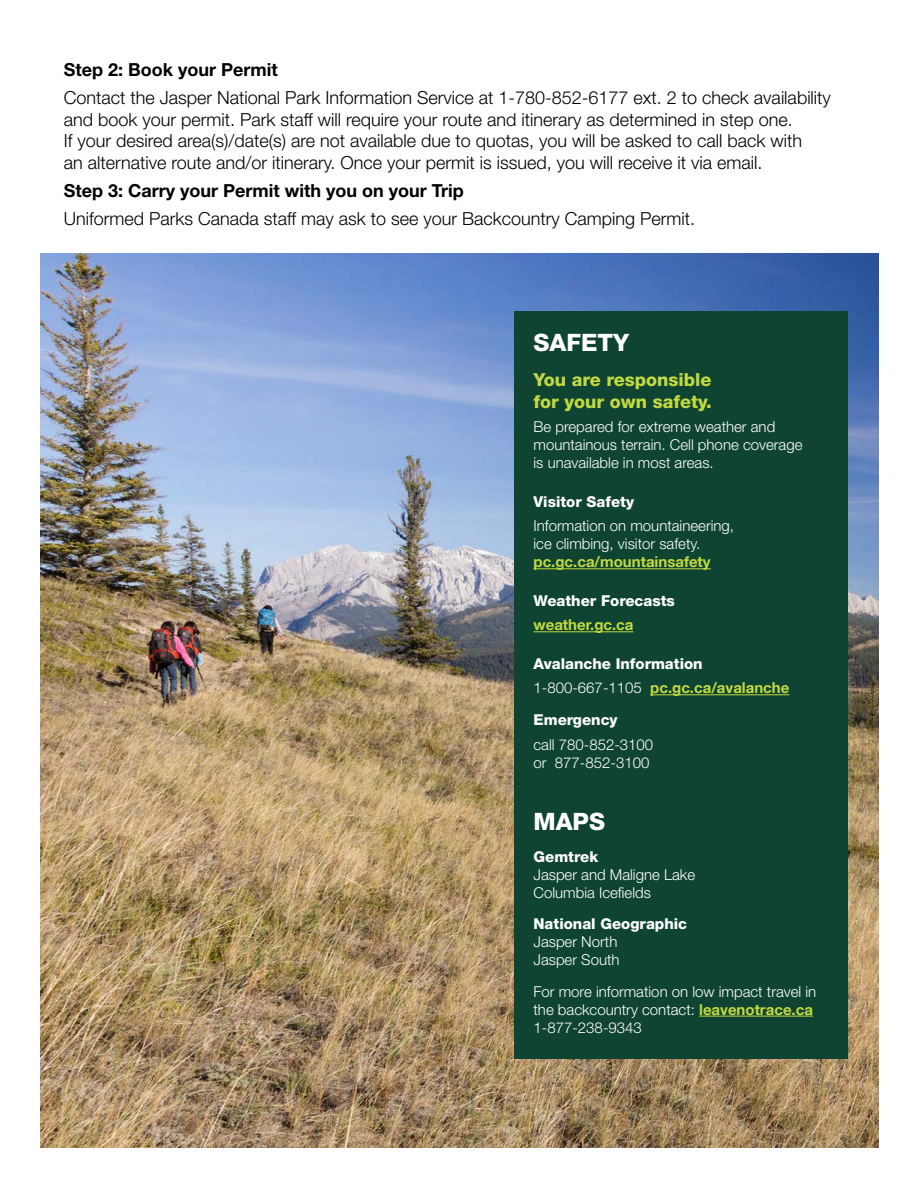
<style>
.page{position:relative;width:918px;height:1188px;background:#fff}
.page>*{position:absolute;margin:0;border:0;box-sizing:border-box;transform-origin:0 0}
.t1{font:800 24px "Helvetica Neue LT Std";color:#fff}
.t2{font:300 18px/21.6px "Helvetica Neue LT Std";color:#000}
.t3{font:700 18px "Helvetica Neue LT Std";color:#000}
.t4{font:800 18px/21.6px "Helvetica Neue LT Std";color:#c3d941}
.t5{font:300 15px/18px "Helvetica Neue LT Std";color:#fff}
.t6{font:800 15px "Helvetica Neue LT Std";color:#fff}
.t7{font:700 15px "Helvetica Neue LT";color:#c3d941}
.s1{font-family:"Helvetica Neue LT Std";font-weight:300;color:#fff}
.s2{font-family:"Helvetica Neue LT";font-weight:700;color:#c3d941}
</style>
<div class="page">
<img style="left:40px;top:254px;width:838px;height:894px">
<div style="left:514px;top:311px;width:334px;height:747px;background:#0e4431"></div>
<hr style="left:534px;top:568px;width:177px;height:1px;background:#c3d941">
<hr style="left:534px;top:631px;width:100px;height:1px;background:#c3d941">
<hr style="left:650px;top:694px;width:139px;height:1px;background:#c3d941">
<hr style="left:699px;top:1016px;width:114px;height:1px;background:#c3d941">
<p class="t3" style="left:64px;top:58px;width:216px">Step 2: Book your Permit</p>
<p class="t2" style="left:64px;top:86px;width:769px">Contact the Jasper National Park Information Service at 1-780-852-6177 ext. 2 to check availability and book your permit. Park staff will require your route and itinerary as determined in step one.<br>If your desired area(s)/date(s) are not available due to quotas, you will be asked to call back with<br>an alternative route and/or itinerary. Once your permit is issued, you will receive it via email.</p>
<p class="t3" style="left:64px;top:180px;width:402px">Step 3: Carry your Permit with you on your Trip</p>
<p class="t2" style="left:64px;top:208px;width:633px">Uniformed Parks Canada staff may ask to see your Backcountry Camping Permit.</p>
<h1 class="t1" style="left:534px;top:328px;width:97px">SAFETY</h1>
<p class="t4" style="left:534px;top:369px;width:180px">You are responsible for your own safety.</p>
<p class="t5" style="left:534px;top:418px;width:270px">Be prepared for extreme weather and mountainous terrain. Cell phone coverage is unavailable in most areas.</p>
<p class="t6" style="left:534px;top:492px;width:102px">Visitor Safety</p>
<p class="t5" style="left:534px;top:517px;width:202px">Information on mountaineering, ice climbing, visitor safety.</p>
<p class="t7" style="left:534px;top:553px;width:179px">pc.gc.ca/mountainsafety</p>
<p class="t6" style="left:534px;top:591px;width:143px">Weather Forecasts</p>
<p class="t7" style="left:534px;top:616px;width:102px">weather.gc.ca</p>
<p class="t6" style="left:534px;top:654px;width:171px">Avalanche Information</p>
<p class="t7" style="left:534px;top:679px;width:257px"><span class="s1">1-800-667-1105</span> pc.gc.ca/avalanche</p>
<p class="t6" style="left:534px;top:711px;width:86px">Emergency</p>
<p class="t5" style="left:534px;top:735px;width:121px">call 780-852-3100 or 877-852-3100</p>
<h1 class="t1" style="left:534px;top:807px;width:73px">MAPS</h1>
<p class="t6" style="left:534px;top:847px;width:66px">Gemtrek</p>
<p class="t5" style="left:534px;top:865px;width:163px">Jasper and Maligne Lake<br>Columbia Icefields</p>
<p class="t6" style="left:534px;top:915px;width:155px">National Geographic</p>
<p class="t5" style="left:534px;top:932px;width:88px">Jasper North<br>Jasper South</p>
<p class="t5" style="left:534px;top:982px;width:284px">For more information on low impact travel in the backcountry contact: <span class="s2">leavenotrace.ca<br></span>1-877-238-9343</p>
</div>
